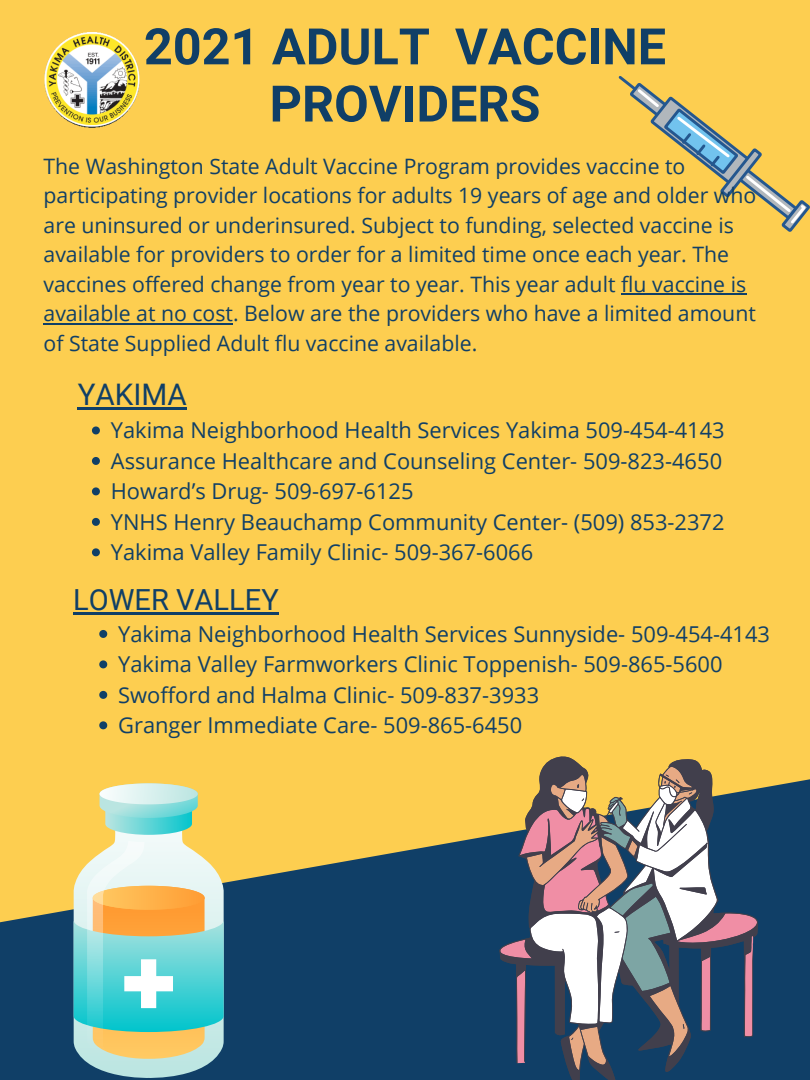
<style>
.page{position:relative;width:810px;height:1080px;background:#fdce50}
.page>*{position:absolute;margin:0;border:0;box-sizing:border-box;transform-origin:0 0}
.t1{font:700 50.31px/57.2px "Roboto";color:#103f67;text-align:center}
.t2{font:29.69px "Roboto";color:#103f67}
.t3{font:29.06px "Roboto";color:#103f67}
.t4{font:21.88px "Open Sans";color:#103f67}
.t5{font:21.25px/29.5px "Open Sans";color:#103f67}
</style>
<div class="page">
<svg style="left:0;top:779px;width:810px;height:301px;fill:#103f67"></svg>
<svg style="left:499px;top:756px;width:259px;height:324px"></svg>
<svg style="left:74px;top:821px;width:150px;height:259px"></svg>
<svg style="left:100px;top:783px;width:98px;height:52px"></svg>
<svg style="left:74px;top:841px;width:150px;height:220px"></svg>
<svg style="left:618px;top:76px;width:192px;height:156px"></svg>
<img style="left:44px;top:32px;width:96px;height:96px">
<hr style="left:621px;top:293px;width:125px;height:2px;background:#103f67">
<hr style="left:44px;top:323px;width:189px;height:2px;background:#103f67">
<svg style="left:92px;top:426px;width:8px;height:8px"></svg>
<svg style="left:92px;top:457px;width:8px;height:8px"></svg>
<svg style="left:92px;top:487px;width:8px;height:8px"></svg>
<svg style="left:92px;top:518px;width:8px;height:8px"></svg>
<svg style="left:92px;top:548px;width:8px;height:8px"></svg>
<hr style="left:78px;top:407px;width:109px;height:3px;background:#103f67">
<hr style="left:73px;top:612px;width:206px;height:3px;background:#103f67">
<svg style="left:99px;top:630px;width:8px;height:8px"></svg>
<svg style="left:99px;top:660px;width:8px;height:8px"></svg>
<svg style="left:99px;top:691px;width:8px;height:8px"></svg>
<svg style="left:99px;top:721px;width:8px;height:8px"></svg>
<p class="t1" style="left:144px;top:19px;width:524px">2021 ADULT VACCINE<br>PROVIDERS</p>
<p class="t5" style="left:44px;top:151px;width:714px">The Washington State Adult Vaccine Program provides vaccine to participating provider locations for adults 19 years of age and older who are uninsured or underinsured. Subject to funding, selected vaccine is available for providers to order for a limited time once each year. The vaccines offered change from year to year. This year adult flu vaccine is available at no cost. Below are the providers who have a limited amount of State Supplied Adult flu vaccine available.</p>
<p class="t2" style="left:78px;top:378px;width:111px">YAKIMA</p>
<p class="t4" style="left:111px;top:415px;width:615px">Yakima Neighborhood Health Services Yakima 509-454-4143</p>
<p class="t4" style="left:111px;top:445px;width:613px">Assurance Healthcare and Counseling Center- 509-823-4650</p>
<p class="t4" style="left:111px;top:476px;width:304px">Howard’s Drug- 509-697-6125</p>
<p class="t4" style="left:111px;top:506px;width:615px">YNHS Henry Beauchamp Community Center- (509) 853-2372</p>
<p class="t4" style="left:111px;top:537px;width:424px">Yakima Valley Family Clinic- 509-367-6066</p>
<p class="t3" style="left:73px;top:583px;width:207px">LOWER VALLEY</p>
<p class="t4" style="left:118px;top:618px;width:653px">Yakima Neighborhood Health Services Sunnyside- 509-454-4143</p>
<p class="t4" style="left:118px;top:649px;width:606px">Yakima Valley Farmworkers Clinic Toppenish- 509-865-5600</p>
<p class="t4" style="left:118px;top:679px;width:423px">Swofford and Halma Clinic- 509-837-3933</p>
<p class="t4" style="left:118px;top:710px;width:406px">Granger Immediate Care- 509-865-6450</p>
</div>
